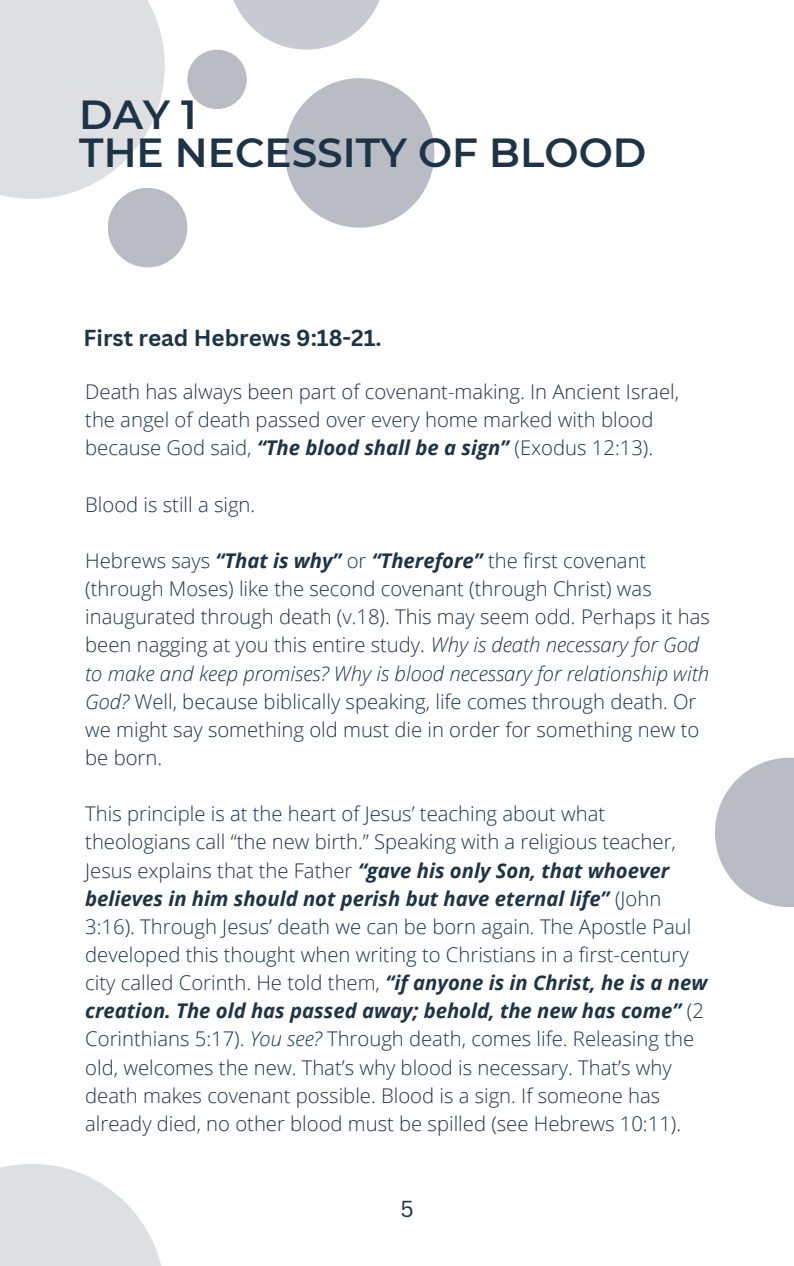
<style>
.page{position:relative;width:794px;height:1266px;background:#fff}
.page>*{position:absolute;margin:0;border:0;box-sizing:border-box;transform-origin:0 0}
.t1{font:600 40.5px "Montserrat";color:#1d3447}
.t2{font:700 22.5px "Canva Sans";color:#1d3447}
.t3{font:22.5px "Canva Sans";color:#1d3447}
.t4{font:300 20.25px/28.1px "Open Sans";color:#1d3447}
.s1{font-weight:700;font-style:italic}
.s2{font-style:italic}
</style>
<div class="page">
<svg style="left:0;top:0;width:165px;height:199px;background:#e1e2e6"></svg>
<div style="left:284px;top:78px;width:150px;height:150px;background:#b9bcc5;border-radius:50%"></div>
<div style="left:108px;top:188px;width:79px;height:79px;background:#b9bcc5;border-radius:50%"></div>
<svg style="left:233px;top:0;width:147px;height:50px;fill:#c8cad1"></svg>
<div style="left:187px;top:50px;width:60px;height:59px;background:#b9bcc5;border-radius:50%"></div>
<svg style="left:715px;top:757px;width:78px;height:150px;fill:#b9bcc5"></svg>
<svg style="left:0;top:1164px;width:161px;height:102px;fill:#dedfe3"></svg>
<p class="t1" style="left:79px;top:90px;width:119px">DAY 1</p>
<p class="t1" style="left:79px;top:128px;width:568px">THE NECESSITY OF BLOOD</p>
<p class="t2" style="left:83px;top:322px;width:299px">First read Hebrews 9:18-21.</p>
<p class="t4" style="left:85px;top:377px;width:595px">Death has always been part of covenant-making. In Ancient Israel, the angel of death passed over every home marked with blood because God said, <span class="s1">“The blood shall be a sign”</span> (Exodus 12:13).</p>
<p class="t4" style="left:85px;top:490px;width:171px">Blood is still a sign.</p>
<p class="t4" style="left:85px;top:546px;width:626px">Hebrews says <span class="s1">“That is why”</span> or <span class="s1">“Therefore”</span> the first covenant (through Moses) like the second covenant (through Christ) was inaugurated through death (v.18). This may seem odd. Perhaps it has been nagging at you this entire study. <span class="s2">Why is death necessary for God to make and keep promises? Why is blood necessary for relationship with God?</span> Well, because biblically speaking, life comes through death. Or we might say something old must die in order for something new to be born.</p>
<p class="t4" style="left:85px;top:799px;width:623px">This principle is at the heart of Jesus’ teaching about what theologians call “the new birth.” Speaking with a religious teacher, Jesus explains that the Father <span class="s1">“gave his only Son, that whoever believes in him should not perish but have eternal life”</span> (John 3:16). Through Jesus’ death we can be born again. The Apostle Paul developed this thought when writing to Christians in a first-century city called Corinth. He told them, <span class="s1">“if anyone is in Christ, he is a new creation. The old has passed away; behold, the new has come”</span> (2<br>Corinthians 5:17). <span class="s2">You see?</span> Through death, comes life. Releasing the old, welcomes the new. That’s why blood is necessary. That’s why death makes covenant possible. Blood is a sign. If someone has already died, no other blood must be spilled (see Hebrews 10:11).</p>
<p class="t3" style="left:400px;top:1192px;width:15px">5</p>
</div>
